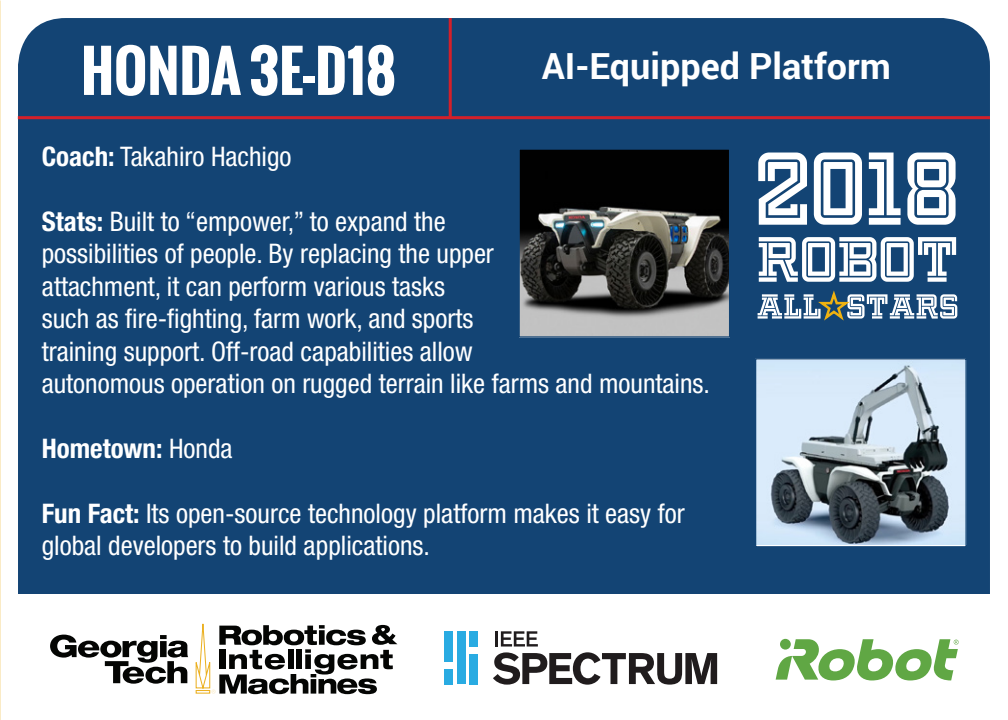
<style>
.page{position:relative;width:1008px;height:720px;background:#fff}
.page>*{position:absolute;margin:0;border:0;box-sizing:border-box;transform-origin:0 0}
.t1{font:700 56px "Oswald";color:#fff}
.t2{font:700 36px "Roboto";color:#fff}
.t3{font:condensed 27.2px/32.4px "Helvetica Neue LT Std";color:#fff}
.t4{font:700 condensed 27.2px "Helvetica Neue LT Std";color:#fff}
.s1{font-weight:700}
.s2{font-weight:400}
</style>
<div class="page">
<svg style="left:0;top:18px;width:1px;height:684px"></svg>
<img style="left:0;top:86px;width:1px;height:547px">
<div style="left:18px;top:18px;width:972px;height:576px;background:#134474"></div>
<hr style="left:449px;top:18px;width:3px;height:100px;background:#d3202a">
<img style="left:757px;top:360px;width:208px;height:185px">
<div style="left:755px;top:358px;width:212px;height:190px;border:1px solid #134474"></div>
<svg style="left:758px;top:237px;width:199px;height:87px"></svg>
<svg style="left:758px;top:153px;width:198px;height:72px"></svg>
<hr style="left:18px;top:116px;width:972px;height:3px;background:#d3202a">
<div style="left:445px;top:631px;width:8px;height:30px;background:#29abe2"></div>
<div style="left:445px;top:669px;width:8px;height:15px;background:#29abe2"></div>
<div style="left:469px;top:654px;width:9px;height:30px;background:#29abe2"></div>
<div style="left:469px;top:631px;width:9px;height:16px;background:#29abe2"></div>
<div style="left:457px;top:631px;width:9px;height:53px;background:#29abe2"></div>
<svg style="left:493px;top:631px;width:224px;height:54px"></svg>
<svg style="left:776px;top:639px;width:183px;height:41px"></svg>
<img style="left:520px;top:150px;width:208px;height:186px">
<div style="left:518px;top:148px;width:212px;height:190px;border:1px solid #134474"></div>
<svg style="left:50px;top:635px;width:138px;height:49px"></svg>
<svg style="left:195px;top:624px;width:202px;height:70px"></svg>
<p class="t1" style="left:81px;top:29px;width:316px">HONDA 3E-D18</p>
<p class="t2" style="left:542px;top:41px;width:351px">AI-Equipped Platform</p>
<p class="t3" style="left:42px;top:140px;width:251px"><span class="s1">Coach:</span> Takahiro Hachigo</p>
<p class="t3" style="left:42px;top:205px;width:670px"><span class="s1">Stats:</span> Built to “empower,” to expand the<br>possibilities of people. By replacing the upper<br>attachment, it can perform various tasks<br>such as fire-fighting, farm work, and sports<br>training support. Off-road capabilities allow<br>autonomous operation on rugged terrain like farms and mountains.</p>
<p class="t4" style="left:42px;top:432px;width:192px">Hometown: <span class="s2">Honda</span></p>
<p class="t3" style="left:42px;top:497px;width:644px"><span class="s1">Fun Fact:</span> Its open-source technology platform makes it easy for global developers to build applications.</p>
</div>
